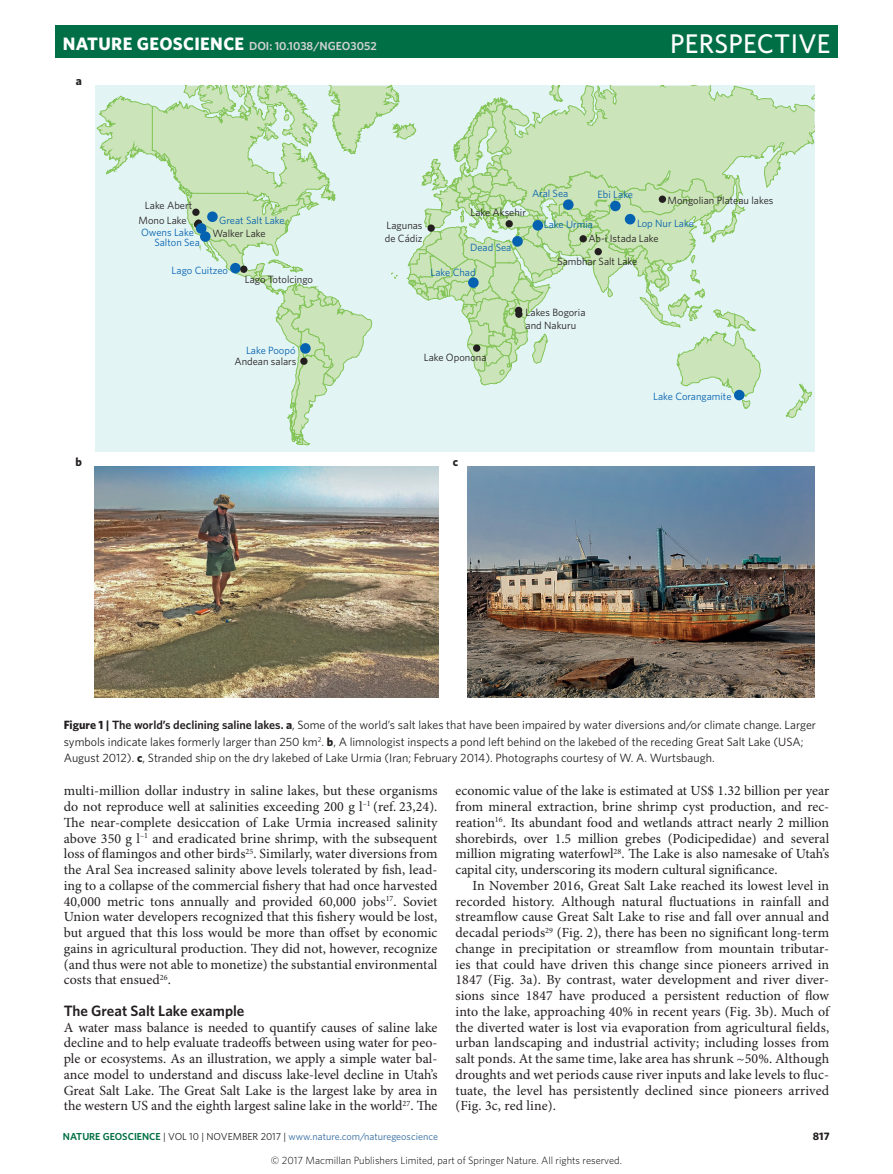
<style>
.page{position:relative;width:893px;height:1174px;background:#fff}
.page>*{position:absolute;margin:0;border:0;box-sizing:border-box;transform-origin:0 0}
.t1{font:500 27px "Whitney";letter-spacing:.01em;color:#fff}
.Head_1{font:600 15px "Whitney";color:#231f20}
.Body_text{font:13.95px/15.8px "Minion Pro";letter-spacing:.005em;color:#231f20;text-align:justify}
.Body_first{font:13.95px/15.8px "Minion Pro";color:#231f20;text-align:justify}
.Figure_caption{font:12px/16.5px "Whitney";color:#231f20}
.t2{font:700 12px "Whitney";color:#231f20}
.t3{font:600 11.7px "Whitney";color:#d1d2d4}
.t4{font:700 10.8px "Whitney";color:#231f20}
.t5{font:10.5px/12.6px "Whitney";color:#231f20}
.t6{font:10.5px/12.5px "Whitney";color:#0462b0}
.t7{font:300 10.5px "Whitney";color:#000}
.t8{font:10.2px "Whitney";color:#316a9f}
.s1{font-weight:700;font-size:18px;color:#fff}
.s2{color:#231f20}
.s3{color:#0462b0}
.s4{font-weight:700}
.s5{font-weight:600}
.s6{font-weight:600;color:#016f45}
</style>
<div class="page">
<div style="left:55px;top:25px;width:783px;height:33px;background:#016f45"></div>
<div style="left:95px;top:86px;width:719px;height:366px;background:#e3f4f5"></div>
<svg style="left:96px;top:86px;width:718px;height:359px"></svg>
<img style="left:94px;top:467px;width:344px;height:230px">
<img style="left:468px;top:466px;width:346px;height:231px">
<p class="t3" style="left:63px;top:38px;width:315px"><span class="s1">NATURE GEOSCIENCE</span> DOI: 10.1038/NGEO3052</p>
<h1 class="t1" style="left:670px;top:25px;width:162px">PERSPECTIVE</h1>
<p class="t2" style="left:76px;top:73px;width:8px">a</p>
<p class="t5" style="left:145px;top:198px;width:49px">Lake Abert</p>
<p class="t5" style="left:139px;top:213px;width:50px">Mono Lake</p>
<p class="t6" style="left:141px;top:225px;width:54px">Owens Lake</p>
<p class="t6" style="left:154px;top:235px;width:47px">Salton Sea</p>
<p class="t6" style="left:212px;top:214px;width:74px;text-indent:7px">Great Salt Lake<br><span class="s2">Walker Lake</span></p>
<p class="t5" style="left:385px;top:219px;width:39px">Lagunas de Cádiz</p>
<p class="t6" style="left:172px;top:263px;width:58px">Lago Cuitzeo</p>
<p class="t5" style="left:245px;top:272px;width:70px">Lago Totolcingo</p>
<p class="t6" style="left:532px;top:187px;width:38px">Aral Sea</p>
<p class="t5" style="left:588px;top:218px;width:72px;line-height:13.5px;text-indent:-44px"><span class="s3">Lake Urmia<br></span>Ab-i Istada Lake</p>
<p class="t5" style="left:557px;top:255px;width:81px">Sambhar Salt Lake</p>
<p class="t6" style="left:598px;top:188px;width:37px">Ebi Lake</p>
<p class="t5" style="left:668px;top:194px;width:107px">Mongolian Plateau lakes</p>
<p class="t5" style="left:470px;top:206px;width:57px">Lake Aksehir</p>
<p class="t6" style="left:637px;top:217px;width:58px">Lop Nur Lake</p>
<p class="t6" style="left:470px;top:241px;width:43px">Dead Sea</p>
<p class="t6" style="left:431px;top:265px;width:47px">Lake Chad</p>
<p class="t5" style="left:526px;top:306px;width:61px">Lakes Bogoria and Nakuru</p>
<p class="t6" style="left:246px;top:343px;width:51px">Lake Poopó</p>
<p class="t5" style="left:234px;top:355px;width:63px">Andean salars</p>
<p class="t5" style="left:424px;top:351px;width:64px">Lake Oponona</p>
<p class="t6" style="left:653px;top:390px;width:80px">Lake Corangamite</p>
<p class="t2" style="left:75px;top:454px;width:8px">b</p>
<p class="t2" style="left:453px;top:454px;width:7px">c</p>
<p class="Figure_caption" style="left:64px;top:716px;width:754px"><span class="s4">Figure 1 |</span> <span class="s5">The world’s declining saline lakes.</span> <span class="s4">a</span>, Some of the world’s salt lakes that have been impaired by water diversions and/or climate change. Larger symbols indicate lakes formerly larger than 250 km<sup>2</sup>. <span class="s4">b</span>, A limnologist inspects a pond left behind on the lakebed of the receding Great Salt Lake (USA;<br>August 2012). <span class="s4">c</span>, Stranded ship on the dry lakebed of Lake Urmia (Iran; February 2014). Photographs courtesy of W. A. Wurtsbaugh.</p>
<p class="Body_text" style="left:64px;top:783px;width:375px">multi-million dollar industry in saline lakes, but these organisms do not reproduce well at salinities exceeding 200 g l<sup>–1</sup> (ref. 23,24).<br>The near-complete desiccation of Lake Urmia increased salinity above 350 g l<sup>–1</sup> and eradicated brine shrimp, with the subsequent loss of flamingos and other birds<sup>25</sup>. Similarly, water diversions from the Aral Sea increased salinity above levels tolerated by fish, lead&shy;ing to a collapse of the commercial fishery that had once harvested 40,000 metric tons annually and provided 60,000 jobs<sup>17</sup>. Soviet Union water developers recognized that this fishery would be lost, but argued that this loss would be more than offset by economic gains in agricultural production. They did not, however, recognize (and thus were not able to monetize) the substantial environmental costs that ensued<sup>26</sup>.</p>
<p class="Head_1" style="left:64px;top:1000px;width:182px">The Great Salt Lake example</p>
<p class="Body_first" style="left:64px;top:1019px;width:375px">A water mass balance is needed to quantify causes of saline lake decline and to help evaluate tradeoffs between using water for peo&shy;ple or ecosystems. As an illustration, we apply a simple water bal&shy;ance model to understand and discuss lake-level decline in Utah’s Great Salt Lake. The Great Salt Lake is the largest lake by area in the western US and the eighth largest saline lake in the world<sup>27</sup>. The</p>
<p class="Body_first" style="left:455px;top:783px;width:375px">economic value of the lake is estimated at US$ 1.32 billion per year from mineral extraction, brine shrimp cyst production, and rec&shy;reation<sup>16</sup>. Its abundant food and wetlands attract nearly 2 million shorebirds, over 1.5 million grebes (Podicipedidae) and several million migrating waterfowl<sup>28</sup>. The Lake is also namesake of Utah’s capital city, underscoring its modern cultural significance.</p>
<p class="Body_text" style="left:455px;top:878px;width:375px;text-indent:17px">In November 2016, Great Salt Lake reached its lowest level in recorded history. Although natural fluctuations in rainfall and streamflow cause Great Salt Lake to rise and fall over annual and decadal periods<sup>29</sup> (Fig. 2), there has been no significant long-term change in precipitation or streamflow from mountain tributar&shy;ies that could have driven this change since pioneers arrived in 1847 (Fig. 3a). By contrast, water development and river diver&shy;sions since 1847 have produced a persistent reduction of flow into the lake, approaching 40% in recent years (Fig. 3b). Much of the diverted water is lost via evaporation from agricultural fields, urban landscaping and industrial activity; including losses from salt ponds. At the same time, lake area has shrunk ~50%. Although droughts and wet periods cause river inputs and lake levels to fluc&shy;tuate, the level has persistently declined since pioneers arrived (Fig. 3c, red line).</p>
<p class="t8" style="left:63px;top:1129px;width:377px"><span class="s6">NATURE GEOSCIENCE</span> <span class="s2">| VOL 10 | NOVEMBER 2017 |</span> www.nature.com/naturegeoscience</p>
<p class="t4" style="left:813px;top:1128px;width:18px">817</p>
<p class="t7" style="left:271px;top:1153px;width:352px">© 2017 Macmillan Publishers Limited, part of Springer Nature. All rights reserved.</p>
</div>
